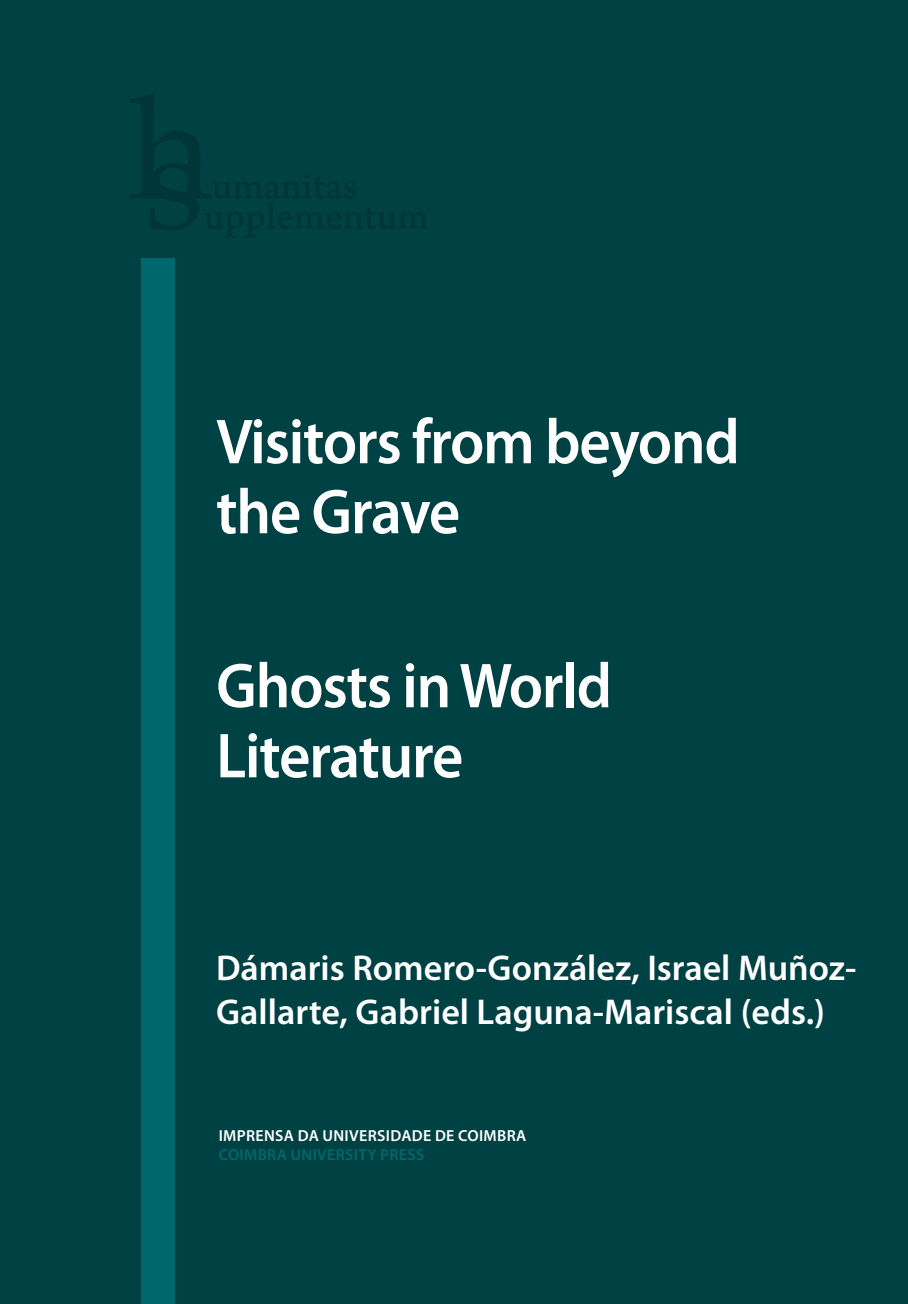
<style>
.page{position:relative;width:908px;height:1304px;background:#fff}
.page>*{position:absolute;margin:0;border:0;box-sizing:border-box;transform-origin:0 0}
.t1{font:600 64px/70px "Myriad Pro";letter-spacing:-.02em;color:#fff;scale:.95 1}
.t2{font:600 36px/44px "Myriad Pro";color:#fff}
.t3{font:600 16px "Myriad Pro";letter-spacing:.02em;color:#fff}
.t4{font:600 16px "Myriad Pro";letter-spacing:.02em;color:#00686c}
</style>
<div class="page">
<div style="left:0;top:0;width:907px;height:1304px;background:#004144"></div>
<svg style="left:130px;top:94px;width:298px;height:144px"></svg>
<div style="left:142px;top:259px;width:33px;height:1045px;background:#00686c"></div>
<h1 class="t1" style="left:216px;top:405px;width:552px">Visitors from beyond the Grave</h1>
<h1 class="t1" style="left:216px;top:649px;width:418px">Ghosts in World<br>Literature</h1>
<p class="t2" style="left:216px;top:945px;width:641px">Dámaris Romero-González, Israel Muñoz-<br>Gallarte, Gabriel Laguna-Mariscal (eds.)</p>
<p class="t3" style="left:218px;top:1125px;width:309px">IMPRENSA DA UNIVERSIDADE DE COIMBRA</p>
<p class="t4" style="left:218px;top:1144px;width:207px">COIMBRA UNIVERSITY PRESS</p>
</div>
